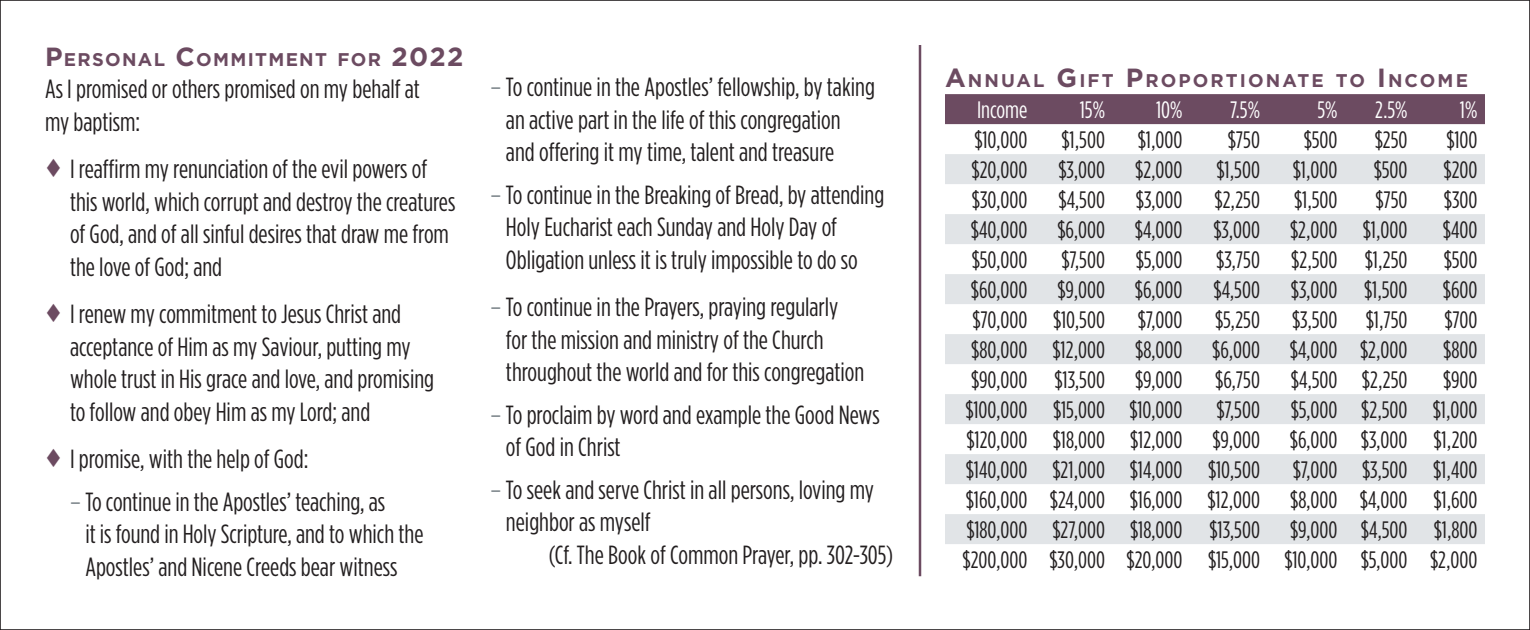
<style>
.page{position:relative;width:1530px;height:630px;background:#fff}
.page>*{position:absolute;margin:0;border:0;box-sizing:border-box;transform-origin:0 0}
.Text_with_no_extra_s{font:26.25px/32.5px "Gotham Condensed";color:#231f20}
.t1{font:23.75px "Gotham Condensed";color:#231f20}
.t2{font:23.75px "Gotham Condensed";color:#fff}
.Subheads__Small_Caps{font:700 18.25px "Gotham";letter-spacing:.115em;color:#6c4b61}
.Subheads__Small_Caps-2{font:700 18.25px "Gotham";letter-spacing:.07em;color:#6c4b61}
.s1{font-size:26.25px}
.s2{color:#81898e}
</style>
<div class="page">
<div style="left:945px;top:94px;width:540px;height:30px;background:#6c4b61"></div>
<div style="left:945px;top:154px;width:540px;height:30px;background:#e1e4e7"></div>
<div style="left:945px;top:214px;width:540px;height:30px;background:#e1e4e7"></div>
<div style="left:945px;top:274px;width:540px;height:30px;background:#e1e4e7"></div>
<div style="left:945px;top:334px;width:540px;height:30px;background:#e1e4e7"></div>
<div style="left:945px;top:394px;width:540px;height:30px;background:#e1e4e7"></div>
<div style="left:945px;top:454px;width:540px;height:30px;background:#e1e4e7"></div>
<div style="left:945px;top:514px;width:540px;height:30px;background:#e1e4e7"></div>
<hr style="left:919px;top:45px;width:2px;height:531px;background:#6c4b61">
<p class="Subheads__Small_Caps-2" style="left:45px;top:47px;width:420px"><span class="s1">P</span>ERSONAL <span class="s1">C</span>OMMITMENT FOR <span class="s1">2022</span></p>
<p class="Text_with_no_extra_s" style="left:45px;top:73px;width:376px">As I promised or others promised on my behalf at my baptism:</p>
<p class="Text_with_no_extra_s" style="left:70px;top:153px;width:387px">I reaffirm my renunciation of the evil powers of this world, which corrupt and destroy the creatures of God, and of all sinful desires that draw me from the love of God; and</p>
<p class="Text_with_no_extra_s" style="left:70px;top:298px;width:366px">I renew my commitment to Jesus Christ and acceptance of Him as my Saviour, putting my whole trust in His grace and love, and promising to follow and obey Him as my Lord; and</p>
<p class="Text_with_no_extra_s" style="left:70px;top:443px;width:240px">I promise, with the help of God:</p>
<p class="Text_with_no_extra_s" style="left:85px;top:485px;width:340px;text-indent:-15px"><span class="s2">–</span> To continue in the Apostles’ teaching, as<br>it is found in Holy Scripture, and to which the<br>Apostles’ and Nicene Creeds bear witness</p>
<p class="Text_with_no_extra_s" style="left:506px;top:71px;width:370px;text-indent:-15px"><span class="s2">–</span> To continue in the Apostles’ fellowship, by taking an active part in the life of this congregation and offering it my time, talent and treasure</p>
<p class="Text_with_no_extra_s" style="left:506px;top:178px;width:380px;text-indent:-15px"><span class="s2">–</span> To continue in the Breaking of Bread, by attending<br>Holy Eucharist each Sunday and Holy Day of<br>Obligation unless it is truly impossible to do so</p>
<p class="Text_with_no_extra_s" style="left:506px;top:291px;width:360px;text-indent:-15px"><span class="s2">–</span> To continue in the Prayers, praying regularly for the mission and ministry of the Church throughout the world and for this congregation</p>
<p class="Text_with_no_extra_s" style="left:506px;top:398px;width:375px;text-indent:-15px"><span class="s2">–</span> To proclaim by word and example the Good News of God in Christ</p>
<p class="Text_with_no_extra_s" style="left:506px;top:473px;width:370px;text-indent:-15px"><span class="s2">–</span> To seek and serve Christ in all persons, loving my neighbor as myself</p>
<p class="Text_with_no_extra_s" style="left:549px;top:538px;width:346px">(Cf. The Book of Common Prayer, pp. 302-305)</p>
<p class="Subheads__Small_Caps" style="left:945px;top:68px;width:524px"><span class="s1">A</span>NNUAL <span class="s1">G</span>IFT <span class="s1">P</span>ROPORTIONATE TO <span class="s1">I</span> NCOME</p>
<p class="t2" style="left:977px;top:96px;width:52px">Income</p>
<p class="t2" style="left:1080px;top:96px;width:27px">15%</p>
<p class="t2" style="left:1156px;top:96px;width:28px">10%</p>
<p class="t2" style="left:1230px;top:96px;width:31px">7.5%</p>
<p class="t2" style="left:1317px;top:96px;width:22px">5%</p>
<p class="t2" style="left:1375px;top:96px;width:34px">2.5%</p>
<p class="t2" style="left:1460px;top:96px;width:19px">1%</p>
<p class="t1" style="left:974px;top:126px;width:55px">$10,000</p>
<p class="t1" style="left:1062px;top:126px;width:45px">$1,500</p>
<p class="t1" style="left:1138px;top:126px;width:46px">$1,000</p>
<p class="t1" style="left:1228px;top:126px;width:34px">$750</p>
<p class="t1" style="left:1304px;top:126px;width:35px">$500</p>
<p class="t1" style="left:1375px;top:126px;width:34px">$250</p>
<p class="t1" style="left:1446px;top:126px;width:33px">$100</p>
<p class="t1" style="left:972px;top:156px;width:57px">$20,000</p>
<p class="t1" style="left:1058px;top:156px;width:48px">$3,000</p>
<p class="t1" style="left:1135px;top:156px;width:49px">$2,000</p>
<p class="t1" style="left:1217px;top:156px;width:45px">$1,500</p>
<p class="t1" style="left:1293px;top:156px;width:46px">$1,000</p>
<p class="t1" style="left:1374px;top:156px;width:35px">$500</p>
<p class="t1" style="left:1444px;top:156px;width:35px">$200</p>
<p class="t1" style="left:972px;top:186px;width:57px">$30,000</p>
<p class="t1" style="left:1058px;top:186px;width:48px">$4,500</p>
<p class="t1" style="left:1136px;top:186px;width:48px">$3,000</p>
<p class="t1" style="left:1214px;top:186px;width:47px">$2,250</p>
<p class="t1" style="left:1294px;top:186px;width:45px">$1,500</p>
<p class="t1" style="left:1375px;top:186px;width:34px">$750</p>
<p class="t1" style="left:1444px;top:186px;width:35px">$300</p>
<p class="t1" style="left:971px;top:216px;width:58px">$40,000</p>
<p class="t1" style="left:1057px;top:216px;width:49px">$6,000</p>
<p class="t1" style="left:1135px;top:216px;width:49px">$4,000</p>
<p class="t1" style="left:1213px;top:216px;width:48px">$3,000</p>
<p class="t1" style="left:1290px;top:216px;width:119px">$2,000 $1,000</p>
<p class="t1" style="left:1443px;top:216px;width:36px">$400</p>
<p class="t1" style="left:972px;top:246px;width:57px">$50,000</p>
<p class="t1" style="left:1062px;top:246px;width:45px">$7,500</p>
<p class="t1" style="left:1136px;top:246px;width:48px">$5,000</p>
<p class="t1" style="left:1216px;top:246px;width:45px">$3,750</p>
<p class="t1" style="left:1291px;top:246px;width:118px">$2,500 $1,250</p>
<p class="t1" style="left:1444px;top:246px;width:35px">$500</p>
<p class="t1" style="left:971px;top:276px;width:58px">$60,000</p>
<p class="t1" style="left:1058px;top:276px;width:49px">$9,000</p>
<p class="t1" style="left:1135px;top:276px;width:49px">$6,000</p>
<p class="t1" style="left:1213px;top:276px;width:48px">$4,500</p>
<p class="t1" style="left:1291px;top:276px;width:118px">$3,000 $1,500</p>
<p class="t1" style="left:1443px;top:276px;width:36px">$600</p>
<p class="t1" style="left:973px;top:306px;width:134px">$70,000 $10,500</p>
<p class="t1" style="left:1138px;top:306px;width:46px">$7,000</p>
<p class="t1" style="left:1215px;top:306px;width:46px">$5,250</p>
<p class="t1" style="left:1292px;top:306px;width:117px">$3,500 $1,750</p>
<p class="t1" style="left:1444px;top:306px;width:35px">$700</p>
<p class="t1" style="left:971px;top:336px;width:135px">$80,000 $12,000</p>
<p class="t1" style="left:1135px;top:336px;width:49px">$8,000</p>
<p class="t1" style="left:1212px;top:336px;width:49px">$6,000</p>
<p class="t1" style="left:1290px;top:336px;width:119px">$4,000 $2,000</p>
<p class="t1" style="left:1443px;top:336px;width:36px">$800</p>
<p class="t1" style="left:971px;top:366px;width:135px">$90,000 $13,500</p>
<p class="t1" style="left:1135px;top:366px;width:49px">$9,000</p>
<p class="t1" style="left:1215px;top:366px;width:46px">$6,750</p>
<p class="t1" style="left:1291px;top:366px;width:118px">$4,500 $2,250</p>
<p class="t1" style="left:1443px;top:366px;width:36px">$900</p>
<p class="t1" style="left:965px;top:396px;width:219px">$100,000 $15,000 $10,000</p>
<p class="t1" style="left:1217px;top:396px;width:45px">$7,500</p>
<p class="t1" style="left:1291px;top:396px;width:188px">$5,000 $2,500 $1,000</p>
<p class="t1" style="left:967px;top:426px;width:217px">$120,000 $18,000 $12,000</p>
<p class="t1" style="left:1213px;top:426px;width:49px">$9,000</p>
<p class="t1" style="left:1290px;top:426px;width:189px">$6,000 $3,000 $1,200</p>
<p class="t1" style="left:966px;top:456px;width:296px">$140,000 $21,000 $14,000 $10,500</p>
<p class="t1" style="left:1293px;top:456px;width:186px">$7,000 $3,500 $1,400</p>
<p class="t1" style="left:966px;top:486px;width:296px">$160,000 $24,000 $16,000 $12,000</p>
<p class="t1" style="left:1290px;top:486px;width:189px">$8,000 $4,000 $1,600</p>
<p class="t1" style="left:966px;top:516px;width:295px">$180,000 $27,000 $18,000 $13,500</p>
<p class="t1" style="left:1290px;top:516px;width:189px">$9,000 $4,500 $1,800</p>
<p class="t1" style="left:963px;top:546px;width:516px">$200,000 $30,000 $20,000 $15,000 $10,000 $5,000 $2,000</p>
</div>
